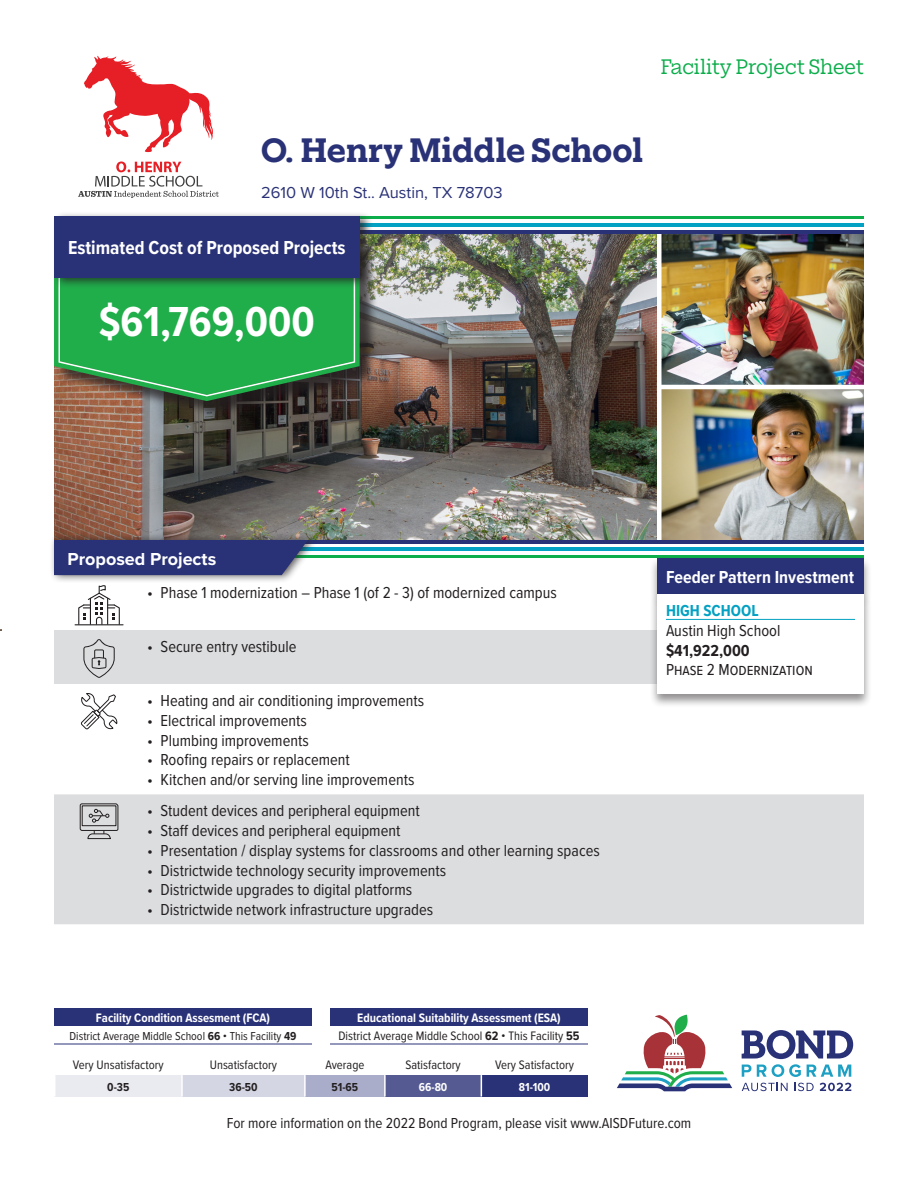
<style>
.page{position:relative;width:918px;height:1188px;background:#fff}
.page>*{position:absolute;margin:0;border:0;box-sizing:border-box;transform-origin:0 0}
.Budget_number{font:700 43.5px "Proxima Nova Cond";color:#fff}
.Facility_Title_H1{font:700 31.5px "Elizeth";letter-spacing:-.005em;color:#2a3277}
.t1{font:700 19.5px "Proxima Nova Cond";color:#fff}
.Facility{font:19.5px "Elizeth";color:#0cad4b}
.Feeder_Heaeding_2{font:700 18px "Proxima Nova Cond";color:#fff}
.Heading_2{font:700 18px "Proxima Nova";color:#fff}
.Text_Condensed_11_pt{font:16.5px "Proxima Nova Cond";color:#231f20}
.Address{font:16.5px "Proxima Nova";color:#2a3277}
.Text_Condensed_11_pt-2{font:700 16.5px "Proxima Nova Cond";color:#231f20}
.Feeder_Heading_Spaci{font:700 16.5px "Proxima Nova Cond";color:#03a1c3}
.Text_Condensed_11_pt-3{font:15px "Proxima Nova Cond";color:#231f20}
.Text_Condensed_Cente{font:12.75px "Proxima Nova Cond";color:#231f20}
.Text_Condensed_Cente-2{font:700 12.75px "Proxima Nova Cond";color:#fff}
.ESA_FCA_8pts{font:12px "Proxima Nova Cond";color:#231f20}
.Text_Condensed_Cente-3{font:700 12px "Proxima Nova Cond";color:#231f20}
.Text_Condensed_Cente-4{font:700 12px "Proxima Nova Cond";color:#fff}
.s1{font-weight:700}
</style>
<div class="page">
<img style="left:54px;top:234px;width:810px;height:306px">
<div style="left:657px;top:234px;width:5px;height:306px;background:#fff"></div>
<hr style="left:657px;top:385px;width:207px;height:4px;background:#fff">
<svg style="left:742px;top:1083px;width:46px;height:8px"></svg>
<svg style="left:795px;top:1083px;width:19px;height:8px"></svg>
<svg style="left:820px;top:1083px;width:31px;height:8px"></svg>
<svg style="left:742px;top:1030px;width:111px;height:47px"></svg>
<svg style="left:617px;top:1015px;width:115px;height:76px"></svg>
<svg style="left:318px;top:555px;width:546px;height:3px"></svg>
<hr style="left:261px;top:547px;width:603px;height:4px;background:#03a1c3">
<hr style="left:261px;top:540px;width:603px;height:4px;background:#2a3277">
<svg style="left:374px;top:216px;width:490px;height:3px"></svg>
<hr style="left:54px;top:223px;width:810px;height:4px;background:#03a1c3">
<hr style="left:54px;top:230px;width:810px;height:4px;background:#2a3277">
<hr style="left:54px;top:1044px;width:258px;height:1px;background:#2a3277">
<hr style="left:330px;top:1044px;width:258px;height:1px;background:#2a3277">
<div style="left:56px;top:239px;width:322px;height:180px;background:#231f20;opacity:.75"></div>
<svg style="left:54px;top:289px;width:306px;height:112px;background:#4e6d47"></svg>
<svg style="left:59px;top:289px;width:296px;height:107px;background:#2aa24c"></svg>
<div style="left:49px;top:532px;width:269px;height:52px;background:#231f20;opacity:.75"></div>
<div style="left:54px;top:540px;width:254px;height:35px;background:#293277"></div>
<svg style="left:78px;top:162px;width:141px;height:36px"></svg>
<svg style="left:84px;top:56px;width:129px;height:96px"></svg>
<div style="left:52px;top:211px;width:322px;height:78px;background:#231f20;opacity:.75"></div>
<div style="left:54px;top:216px;width:306px;height:62px;background:#2a3277"></div>
<div style="left:54px;top:630px;width:810px;height:294px;background:#dcdddf"></div>
<svg style="left:54px;top:684px;width:810px;height:110px"></svg>
<svg style="left:78px;top:585px;width:42px;height:39px"></svg>
<hr style="left:75px;top:624px;width:48px;height:1px;background:#231f20">
<svg style="left:83px;top:639px;width:32px;height:39px"></svg>
<svg style="left:80px;top:693px;width:38px;height:37px"></svg>
<svg style="left:79px;top:803px;width:40px;height:37px"></svg>
<div style="left:649px;top:556px;width:223px;height:53px;background:#231f20;opacity:.5"></div>
<div style="left:657px;top:558px;width:207px;height:36px;background:#2a3277"></div>
<div style="left:649px;top:592px;width:223px;height:117px;background:#231f20;opacity:.5"></div>
<div style="left:657px;top:594px;width:207px;height:99px;background:#fff"></div>
<hr style="left:666px;top:619px;width:189px;height:1px;background:#03a1c3">
<div style="left:54px;top:1008px;width:258px;height:18px;background:#2a3277"></div>
<div style="left:330px;top:1008px;width:258px;height:18px;background:#2a3277"></div>
<div style="left:55px;top:1075px;width:127px;height:22px;background:#eaeaf1"></div>
<div style="left:182px;top:1075px;width:123px;height:22px;background:#d4d6e4"></div>
<div style="left:305px;top:1075px;width:80px;height:22px;background:#aaadc9"></div>
<div style="left:385px;top:1075px;width:96px;height:22px;background:#555b92"></div>
<div style="left:481px;top:1075px;width:107px;height:22px;background:#2a3277"></div>
<hr style="left:384px;top:1075px;width:2px;height:22px;background:#fff">
<svg style="left:481px;top:1075px;width:1px;height:22px"></svg>
<hr style="left:304px;top:1075px;width:2px;height:22px;background:#fff">
<hr style="left:54px;top:1075px;width:2px;height:22px;background:#fff">
<hr style="left:181px;top:1075px;width:2px;height:22px;background:#fff">
<p class="Facility" style="left:661px;top:53px;width:205px">Facility Project Sheet</p>
<h1 class="Facility_Title_H1" style="left:261px;top:127px;width:384px">O. Henry Middle School</h1>
<p class="Address" style="left:261px;top:180px;width:243px">2610 W 10th St.. Austin, TX 78703</p>
<h2 class="t1" style="left:68px;top:234px;width:279px">Estimated Cost of Proposed Projects</h2>
<p class="Budget_number" style="left:99px;top:289px;width:217px">$61,769,000</p>
<h2 class="Heading_2" style="left:68px;top:545px;width:150px">Proposed Projects</h2>
<p class="Text_Condensed_11_pt" style="left:147px;top:580px;width:411px">• Phase 1 modernization – Phase 1 (of 2 - 3) of modernized campus</p>
<p class="Text_Condensed_11_pt" style="left:147px;top:634px;width:151px">• Secure entry vestibule</p>
<p class="Text_Condensed_11_pt" style="left:147px;top:688px;width:279px">• Heating and air conditioning improvements</p>
<p class="Text_Condensed_11_pt" style="left:147px;top:708px;width:161px">• Electrical improvements</p>
<p class="Text_Condensed_11_pt" style="left:147px;top:728px;width:163px">• Plumbing improvements</p>
<p class="Text_Condensed_11_pt" style="left:147px;top:748px;width:204px">• Roofing repairs or replacement</p>
<p class="Text_Condensed_11_pt" style="left:147px;top:768px;width:269px">• Kitchen and/or serving line improvements</p>
<p class="Text_Condensed_11_pt" style="left:147px;top:799px;width:274px">• Student devices and peripheral equipment</p>
<p class="Text_Condensed_11_pt" style="left:147px;top:818px;width:255px">• Staff devices and peripheral equipment</p>
<p class="Text_Condensed_11_pt" style="left:147px;top:838px;width:454px">• Presentation / display systems for classrooms and other learning spaces</p>
<p class="Text_Condensed_11_pt" style="left:147px;top:858px;width:301px">• Districtwide technology security improvements</p>
<p class="Text_Condensed_11_pt" style="left:147px;top:878px;width:267px">• Districtwide upgrades to digital platforms</p>
<p class="Text_Condensed_11_pt" style="left:147px;top:898px;width:288px">• Districtwide network infrastructure upgrades</p>
<h3 class="Text_Condensed_Cente-2" style="left:96px;top:1008px;width:176px">Facility Condition Assesment (FCA)</h3>
<p class="ESA_FCA_8pts" style="left:70px;top:1027px;width:228px">District Average Middle School <span class="s1">66</span> • This Facility <span class="s1">49</span></p>
<h3 class="Text_Condensed_Cente-2" style="left:357px;top:1008px;width:205px">Educational Suitability Assessment (ESA)</h3>
<h3 class="Text_Condensed_Cente" style="left:338px;top:1026px;width:243px">District Average Middle School <span class="s1">62</span> • This Facility <span class="s1">55</span></h3>
<h2 class="Feeder_Heaeding_2" style="left:666px;top:564px;width:190px">Feeder Pattern Investment</h2>
<p class="Feeder_Heading_Spaci" style="left:666px;top:598px;width:94px">HIGH SCHOOL</p>
<p class="Text_Condensed_11_pt" style="left:666px;top:618px;width:116px">Austin High School</p>
<p class="Text_Condensed_11_pt-2" style="left:666px;top:638px;width:85px">$41,922,000</p>
<p class="Text_Condensed_11_pt" style="left:666px;top:658px;width:148px">Phase 2 Modernization</p>
<h3 class="Text_Condensed_Cente" style="left:73px;top:1055px;width:92px">Very Unsatisfactory</h3>
<h3 class="Text_Condensed_Cente" style="left:210px;top:1055px;width:69px">Unsatisfactory</h3>
<h3 class="Text_Condensed_Cente" style="left:325px;top:1055px;width:41px">Average</h3>
<h3 class="Text_Condensed_Cente" style="left:406px;top:1055px;width:57px">Satisfactory</h3>
<h3 class="Text_Condensed_Cente" style="left:495px;top:1055px;width:80px">Very Satisfactory</h3>
<h3 class="Text_Condensed_Cente-3" style="left:107px;top:1078px;width:24px">0-35</h3>
<h3 class="Text_Condensed_Cente-3" style="left:229px;top:1078px;width:30px">36-50</h3>
<h3 class="Text_Condensed_Cente-3" style="left:332px;top:1078px;width:28px">51-65</h3>
<h3 class="Text_Condensed_Cente-4" style="left:419px;top:1078px;width:30px">66-80</h3>
<h3 class="Text_Condensed_Cente-4" style="left:519px;top:1078px;width:33px">81-100</h3>
<p class="Text_Condensed_11_pt-3" style="left:227px;top:1112px;width:466px">For more information on the 2022 Bond Program, please visit www.AISDFuture.com</p>
</div>
